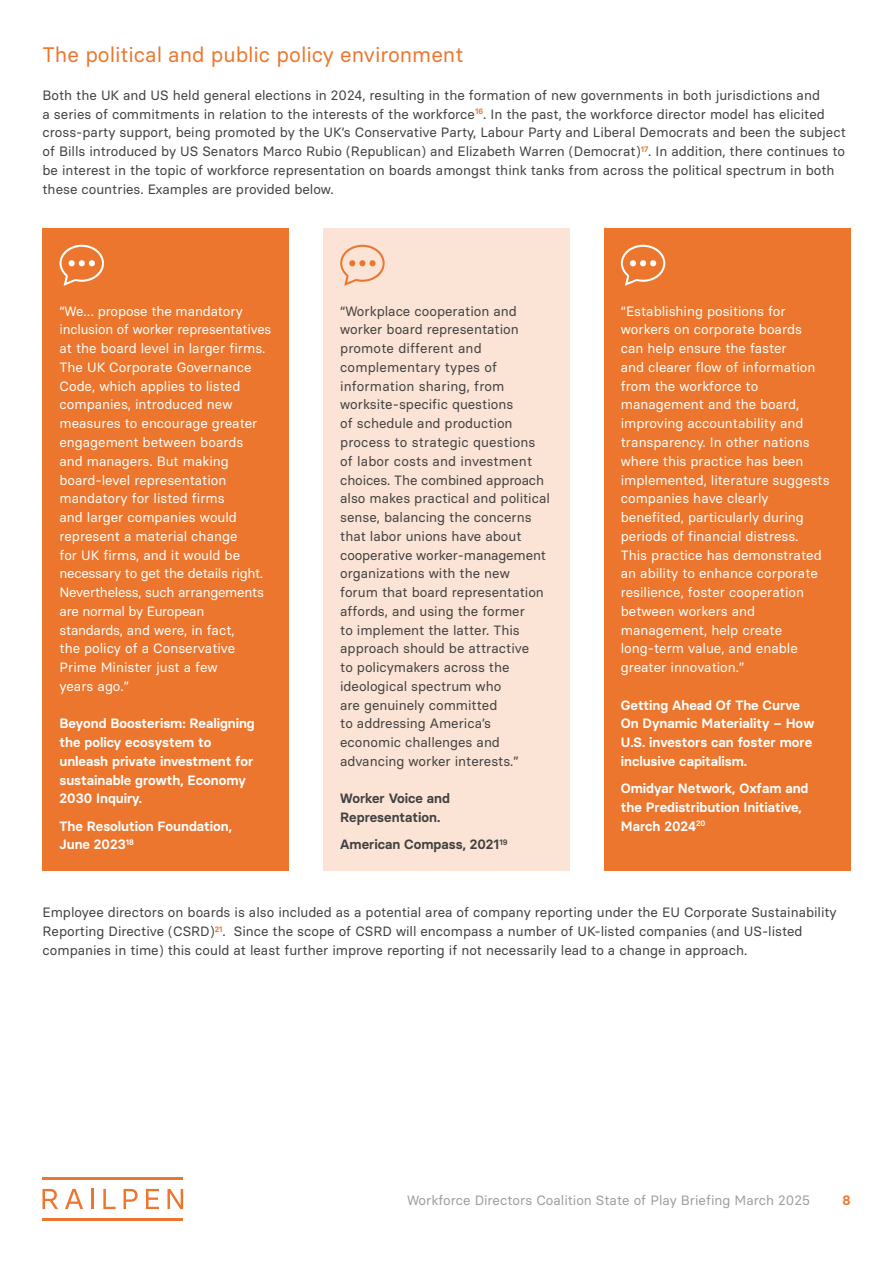
<style>
.page{position:relative;width:893px;height:1263px;background:#fff}
.page>*{position:absolute;margin:0;border:0;box-sizing:border-box;transform-origin:0 0}
.t1{font:21px "Basier Square";color:#ec762d}
.t2{font:13.5px/18.8px "Basier Square";color:#404040}
.t3{font:13.5px/18.8px "Basier Square";color:#fff}
.t4{font:600 13.5px/18.8px "Basier Square";color:#fff}
.t5{font:13.5px "Basier Square";color:#9d9d9c}
.t6{font:600 13.5px/18.8px "Basier Square";color:#404040}
.t7{font:600 13.5px "Basier Square";color:#ec762d}
</style>
<div class="page">
<svg style="left:43px;top:1189px;width:15px;height:20px"></svg>
<svg style="left:65px;top:1189px;width:18px;height:20px"></svg>
<hr style="left:91px;top:1189px;width:3px;height:20px;background:#ed752e">
<svg style="left:103px;top:1189px;width:13px;height:20px"></svg>
<svg style="left:124px;top:1189px;width:14px;height:20px"></svg>
<hr style="left:43px;top:1218px;width:140px;height:2px;background:#ed752e">
<hr style="left:43px;top:1177px;width:140px;height:3px;background:#ed752e">
<svg style="left:146px;top:1189px;width:13px;height:20px"></svg>
<svg style="left:167px;top:1189px;width:16px;height:20px"></svg>
<div style="left:43px;top:228px;width:246px;height:642px;background:#ec762d"></div>
<div style="left:604px;top:228px;width:246px;height:642px;background:#ec762d"></div>
<div style="left:323px;top:228px;width:247px;height:642px;background:#fbe4d5"></div>
<svg style="left:60px;top:245px;width:44px;height:41px"></svg>
<svg style="left:340px;top:245px;width:45px;height:41px"></svg>
<svg style="left:621px;top:245px;width:44px;height:41px"></svg>
<h1 class="t1" style="left:43px;top:42px;width:422px">The political and public policy environment</h1>
<p class="t2" style="left:43px;top:86px;width:805px">Both the UK and US held general elections in 2024, resulting in the formation of new governments in both jurisdictions and<br>a series of commitments in relation to the interests of the workforce<sup>16</sup>. In the past, the workforce director model has elicited cross-party support, being promoted by the UK’s Conservative Party, Labour Party and Liberal Democrats and been the subject of Bills introduced by US Senators Marco Rubio (Republican) and Elizabeth Warren (Democrat)<sup>17</sup>. In addition, there continues to be interest in the topic of workforce representation on boards amongst think tanks from across the political spectrum in both these countries. Examples are provided below.</p>
<p class="t3" style="left:60px;top:301px;width:213px">“We… propose the mandatory inclusion of worker representatives at the board level in larger firms.<br>The UK Corporate Governance<br>Code, which applies to listed companies, introduced new measures to encourage greater engagement between boards<br>and managers. But making board-level representation mandatory for listed firms<br>and larger companies would represent a material change<br>for UK firms, and it would be necessary to get the details right.<br>Nevertheless, such arrangements are normal by European<br>standards, and were, in fact,<br>the policy of a Conservative<br>Prime Minister just a few<br>years ago.”</p>
<p class="t4" style="left:60px;top:714px;width:197px">Beyond Boosterism: Realigning the policy ecosystem to unleash private investment for sustainable growth, Economy<br>2030 Inquiry.</p>
<p class="t4" style="left:60px;top:816px;width:174px">The Resolution Foundation,<br>June 2023<sup>18</sup></p>
<p class="t2" style="left:340px;top:301px;width:211px">“Workplace cooperation and worker board representation promote different and complementary types of information sharing, from worksite-specific questions<br>of schedule and production process to strategic questions of labor costs and investment choices. The combined approach also makes practical and political sense, balancing the concerns that labor unions have about cooperative worker-management organizations with the new forum that board representation affords, and using the former<br>to implement the latter. This approach should be attractive<br>to policymakers across the ideological spectrum who<br>are genuinely committed<br>to addressing America’s economic challenges and advancing worker interests.”</p>
<p class="t6" style="left:340px;top:789px;width:111px">Worker Voice and<br>Representation.</p>
<p class="t6" style="left:340px;top:835px;width:169px">American Compass, 2021<sup>19</sup></p>
<p class="t3" style="left:621px;top:301px;width:210px">“Establishing positions for workers on corporate boards<br>can help ensure the faster<br>and clearer flow of information from the workforce to management and the board, improving accountability and transparency. In other nations where this practice has been implemented, literature suggests companies have clearly benefited, particularly during periods of financial distress.<br>This practice has demonstrated an ability to enhance corporate resilience, foster cooperation between workers and management, help create long-term value, and enable greater innovation.”</p>
<p class="t4" style="left:621px;top:695px;width:195px">Getting Ahead Of The Curve<br>On Dynamic Materiality – How<br>U.S. investors can foster more inclusive capitalism.</p>
<p class="t4" style="left:621px;top:779px;width:189px">Omidyar Network, Oxfam and the Predistribution Initiative,<br>March 2024<sup>20</sup></p>
<p class="t2" style="left:43px;top:903px;width:796px">Employee directors on boards is also included as a potential area of company reporting under the EU Corporate Sustainability<br>Reporting Directive (CSRD)<sup>21</sup>. Since the scope of CSRD will encompass a number of UK-listed companies (and US-listed companies in time) this could at least further improve reporting if not necessarily lead to a change in approach.</p>
<p class="t5" style="left:407px;top:1192px;width:404px">Workforce Directors Coalition State of Play Briefing March 2025</p>
<p class="t7" style="left:842px;top:1192px;width:10px">8</p>
</div>
